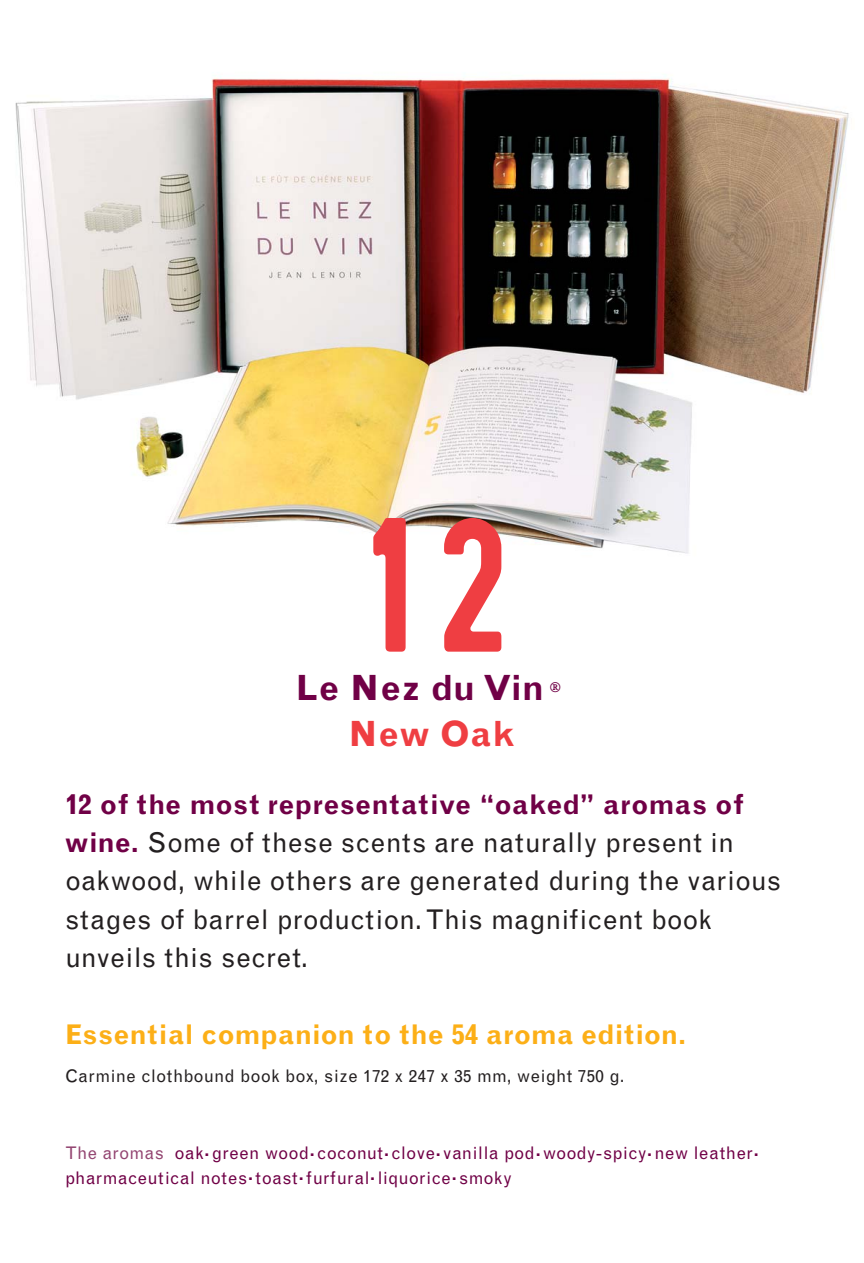
<style>
.page{position:relative;width:864px;height:1263px;background:#fff}
.page>*{position:absolute;margin:0;border:0;box-sizing:border-box;transform-origin:0 0}
.t1{font:167.1px "Barrcouleur";color:#ef3e42}
.t2{font:700 34.8px/45.3px "Grotesque";letter-spacing:.02em;color:#700046;text-align:center}
.t3{font:27.15px/38.2px "Grotesque";letter-spacing:.02em;color:#231f20}
.t4{font:700 27.15px "Grotesque";letter-spacing:.01em;color:#fcaf17}
.t5{font:17.4px/24.3px "Grotesque";letter-spacing:.02em;color:#700046}
.t6{font:17.4px "Grotesque";letter-spacing:.025em;color:#231f20}
.s1{color:#ef3e42}
.s2{font-weight:700;color:#700046}
.s3{color:#934571}
</style>
<div class="page">
<img style="left:15px;top:78px;width:834px;height:476px">
<h1 class="t1" style="left:348px;top:496px;width:168px">12</h1>
<p class="t2" style="left:296px;top:668px;width:266px">Le Nez du Vin <sup>®<br></sup><span class="s1">New Oak</span></p>
<p class="t3" style="left:65px;top:787px;width:718px"><span class="s2">12 of the most representative “oaked” aromas of wine.</span> Some of these scents are naturally present in oakwood, while others are generated during the various stages of barrel production. This magnificent book unveils this secret.</p>
<p class="t4" style="left:65px;top:1024px;width:623px">Essential companion to the 54 aroma edition.</p>
<p class="t6" style="left:65px;top:1069px;width:561px">Carmine clothbound book box, size 172 x 247 x 35 mm, weight 750 g.</p>
<p class="t5" style="left:65px;top:1142px;width:696px"><span class="s3">The aromas</span> oak<sup>.</sup>green wood<sup>.</sup>coconut<sup>.</sup>clove<sup>.</sup>vanilla pod<sup>.</sup>woody-spicy<sup>.</sup>new leather<sup>. </sup>pharmaceutical notes<sup>.</sup>toast<sup>.</sup>furfural<sup>.</sup>liquorice<sup>.</sup>smoky</p>
</div>
